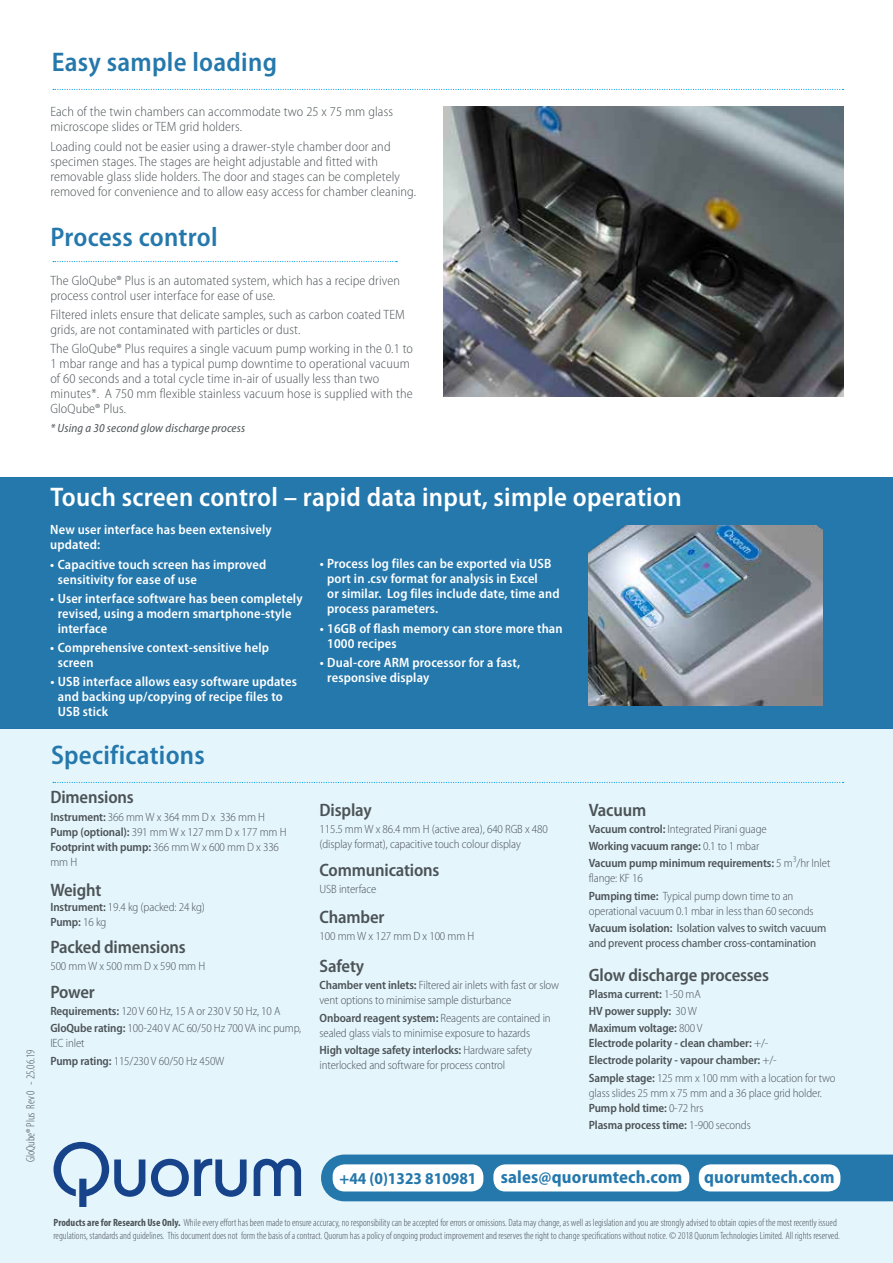
<style>
.page{position:relative;width:893px;height:1263px;background:#fff}
.page>*{position:absolute;margin:0;border:0;box-sizing:border-box;transform-origin:0 0}
.t1{font:600 semi-condensed 27px "Myriad Pro";letter-spacing:.01em;color:#fff}
.t2{font:600 semi-condensed 27px "Myriad Pro";letter-spacing:.01em;color:#2578ac}
.t3{font:600 semi-condensed 18px "Myriad Pro";letter-spacing:-.01em;color:#4c5356}
.t4{font:700 semi-condensed 18px "Myriad Pro";letter-spacing:.01em;color:#2578ac}
.t5{font:700 semi-condensed 16.5px "Myriad Pro";color:#2578ac}
.t6{font:300 semi-condensed 13.5px/15px "Myriad Pro";letter-spacing:.01em;color:#4c5356}
.t7{font:600 semi-condensed 13.5px/15px "Myriad Pro";letter-spacing:.01em;color:#fff}
.t8{font:300 semi-condensed 12px/15px "Myriad Pro";letter-spacing:-.01em;color:#4c5356}
.t9{font:600 semi-condensed 12px/17.1px "Myriad Pro";letter-spacing:-.01em;color:#4c5356}
.t10{font:semi-condensed 12px "Myriad Pro";letter-spacing:-.01em;color:#4c5356}
.t11{font:italic semi-condensed 12px "Myriad Pro";letter-spacing:.01em;color:#4c5356}
.t12{font:300 condensed 12px "Myriad Pro";color:#4c5356}
.t13{font:300 condensed 10.5px/12.6px "Myriad Pro";color:#4c5356}
.s1{font-weight:600}
.s2{font-weight:300}
.s3{font-weight:400}
.s4{font-weight:700}
</style>
<div class="page">
<div style="left:0;top:477px;width:893px;height:251px;background:#2578ac"></div>
<div style="left:0;top:728px;width:893px;height:535px;background:#e4f5fc"></div>
<svg style="left:54px;top:1142px;width:247px;height:65px"></svg>
<svg style="left:321px;top:1154px;width:572px;height:47px;background:#317fb0"></svg>
<div style="left:699px;top:1164px;width:141px;height:27px;background:#fff;border-radius:12px"></div>
<div style="left:493px;top:1164px;width:196px;height:27px;background:#fff;border-radius:12px"></div>
<div style="left:333px;top:1164px;width:150px;height:27px;background:#fff;border-radius:12px"></div>
<svg style="left:53px;top:89px;width:790px;height:1px"></svg>
<svg style="left:53px;top:782px;width:790px;height:1px"></svg>
<img style="left:443px;top:106px;width:400px;height:290px">
<img style="left:589px;top:525px;width:233px;height:181px">
<svg style="left:53px;top:261px;width:344px;height:1px"></svg>
<h1 class="t2" style="left:52px;top:45px;width:227px">Easy sample loading</h1>
<p class="t6" style="left:50px;top:104px;width:344px">Each of the twin chambers can accommodate two 25 x 75 mm glass microscope slides or TEM grid holders.</p>
<p class="t6" style="left:50px;top:139px;width:367px">Loading could not be easier using a drawer-style chamber door and specimen stages. The stages are height adjustable and fitted with removable glass slide holders. The door and stages can be completely removed for convenience and to allow easy access for chamber cleaning.</p>
<h1 class="t2" style="left:50px;top:220px;width:169px">Process control</h1>
<p class="t6" style="left:50px;top:273px;width:351px">The GloQube® Plus is an automated system, which has a recipe driven process control user interface for ease of use.</p>
<p class="t6" style="left:50px;top:307px;width:356px">Filtered inlets ensure that delicate samples, such as carbon coated TEM grids, are not contaminated with particles or dust.</p>
<p class="t6" style="left:50px;top:341px;width:364px">The GloQube® Plus requires a single vacuum pump working in the 0.1 to 1 mbar range and has a typical pump downtime to operational vacuum of 60 seconds and a total cycle time in-air of usually less than two minutes*. A 750 mm flexible stainless vacuum hose is supplied with the GloQube® Plus.</p>
<p class="t11" style="left:50px;top:421px;width:196px">* Using a 30 second glow discharge process</p>
<p class="t12" style="left:23px;top:1162px;width:114px;rotate:-90deg">GloQube® Plus Rev 0 - 25.06.19</p>
<h1 class="t1" style="left:50px;top:480px;width:633px">Touch screen control – rapid data input, simple operation</h1>
<p class="t7" style="left:50px;top:522px;width:223px">New user interface has been extensively updated:</p>
<p class="t7" style="left:58px;top:556px;width:210px;text-indent:-8px">• Capacitive touch screen has improved sensitivity for ease of use</p>
<p class="t7" style="left:58px;top:590px;width:246px;text-indent:-8px">• User interface software has been completely revised, using a modern smartphone-style interface</p>
<p class="t7" style="left:58px;top:640px;width:213px;text-indent:-8px">• Comprehensive context-sensitive help screen</p>
<p class="t7" style="left:58px;top:674px;width:241px;text-indent:-8px">• USB interface allows easy software updates and backing up/copying of recipe files to<br>USB stick</p>
<p class="t7" style="left:327px;top:556px;width:234px;text-indent:-8px">• Process log files can be exported via USB port in .csv format for analysis in Excel<br>or similar. Log files include date, time and process parameters.</p>
<p class="t7" style="left:327px;top:620px;width:237px;text-indent:-8px">• 16GB of flash memory can store more than<br>1000 recipes</p>
<p class="t7" style="left:327px;top:655px;width:194px;text-indent:-8px">• Dual-core ARM processor for a fast, responsive display</p>
<h1 class="t2" style="left:51px;top:738px;width:155px">Specifications</h1>
<h2 class="t3" style="left:50px;top:786px;width:85px">Dimensions</h2>
<p class="t8" style="left:50px;top:809px;width:238px"><span class="s1">Instrument:</span> 366 mm W x 364 mm D x 336 mm H<br><span class="s1">Pump (optional):</span> 391 mm W x 127 mm D x 177 mm H<br><span class="s1">Footprint with pump:</span> 366 mm W x 600 mm D x 336 mm H</p>
<h2 class="t3" style="left:50px;top:878px;width:52px">Weight</h2>
<p class="t8" style="left:50px;top:899px;width:156px"><span class="s1">Instrument:</span> 19.4 kg (packed: 24 kg)<br><span class="s1">Pump:</span> 16 kg</p>
<h2 class="t3" style="left:50px;top:936px;width:137px">Packed dimensions</h2>
<p class="t8" style="left:50px;top:959px;width:156px">500 mm W x 500 mm D x 590 mm H</p>
<h2 class="t3" style="left:50px;top:981px;width:46px">Power</h2>
<p class="t8" style="left:50px;top:1003px;width:252px;line-height:17.1px"><span class="s1">Requirements:</span> 120 V 60 Hz, 15 A or 230 V 50 Hz, 10 A<br><span class="s1">GloQube rating:</span> 100-240 V AC 60/50 Hz 700 VA inc pump,</p>
<p class="t8" style="left:50px;top:1035px;width:176px;line-height:17.1px">IEC inlet<br><span class="s1">Pump rating:</span> 115/230 V 60/50 Hz 450W</p>
<h2 class="t3" style="left:320px;top:799px;width:54px">Display</h2>
<p class="t8" style="left:320px;top:821px;width:230px">115.5 mm W x 86.4 mm H (active area), 640 RGB x 480 (display format), capacitive touch colour display</p>
<h2 class="t3" style="left:320px;top:858px;width:121px">Communications</h2>
<p class="t8" style="left:320px;top:881px;width:58px">USB interface</p>
<h2 class="t3" style="left:320px;top:906px;width:66px">Chamber</h2>
<p class="t8" style="left:320px;top:928px;width:156px">100 mm W x 127 mm D x 100 mm H</p>
<h2 class="t3" style="left:320px;top:955px;width:46px">Safety</h2>
<p class="t8" style="left:320px;top:978px;width:241px"><span class="s1">Chamber vent inlets:</span> Filtered air inlets with fast or slow vent options to minimise sample disturbance</p>
<p class="t8" style="left:320px;top:1010px;width:233px"><span class="s1">Onboard reagent system:</span> Reagents are contained in sealed glass vials to minimise exposure to hazards</p>
<p class="t8" style="left:320px;top:1042px;width:214px"><span class="s1">High voltage safety interlocks:</span> Hardware safety interlocked and software for process control</p>
<h2 class="t3" style="left:589px;top:799px;width:59px">Vacuum</h2>
<p class="t9" style="left:589px;top:820px;width:243px">Vacuum control: <span class="s2">Integrated Pirani guage<br></span>Working vacuum range: <span class="s2">0.1 to 1 mbar<br></span>Vacuum pump minimum requirements: <span class="s2">5 m</span><sup>3</sup><span class="s2">/hr Inlet</span></p>
<p class="t8" style="left:589px;top:870px;width:206px;line-height:17.1px">flange: KF 16<br><span class="s1">Pumping time:</span> Typical pump down time to an</p>
<p class="t8" style="left:589px;top:902px;width:239px;line-height:17.1px">operational vacuum 0.1 mbar in less than 60 seconds<br><span class="s1">Vacuum isolation:</span> <span class="s3">Isolation valves to switch vacuum</span></p>
<p class="t10" style="left:589px;top:935px;width:229px">and prevent process chamber cross-contamination</p>
<h2 class="t3" style="left:589px;top:963px;width:182px">Glow discharge processes</h2>
<p class="t9" style="left:589px;top:985px;width:115px">Plasma current: <span class="s2">1-50 mA<br></span>HV power supply: <span class="s2">30 W<br></span>Maximum voltage: <span class="s2">800 V</span></p>
<p class="t9" style="left:589px;top:1034px;width:248px">Electrode polarity - clean chamber: <span class="s2">+/-<br></span>Electrode polarity - vapour chamber: <span class="s2">+/-<br></span>Sample stage: <span class="s2">125 mm x 100 mm with a location for two</span></p>
<p class="t8" style="left:589px;top:1085px;width:235px">glass slides 25 mm x 75 mm and a 36 place grid holder.<br><span class="s1">Pump hold time:</span> 0-72 hrs</p>
<p class="t9" style="left:589px;top:1116px;width:164px">Plasma process time: <span class="s2">1-900 seconds</span></p>
<h3 class="t5" style="left:339px;top:1168px;width:138px">+44 (0)1323 810981</h3>
<h2 class="t4" style="left:501px;top:1165px;width:335px">sales@quorumtech.com quorumtech.com</h2>
<p class="t13" style="left:54px;top:1216px;width:788px"><span class="s4">Products are for Research Use Only.</span> While every effort has been made to ensure accuracy, no responsibility can be accepted for errors or omissions. Data may change, as well as legislation and you are strongly advised to obtain copies of the most recently issued regulations, standards and guidelines. This document does not form the basis of a contract. Quorum has a policy of ongoing product improvement and reserves the right to change specifications without notice. © 2018 Quorum Technologies Limited. All rights reserved.</p>
</div>
